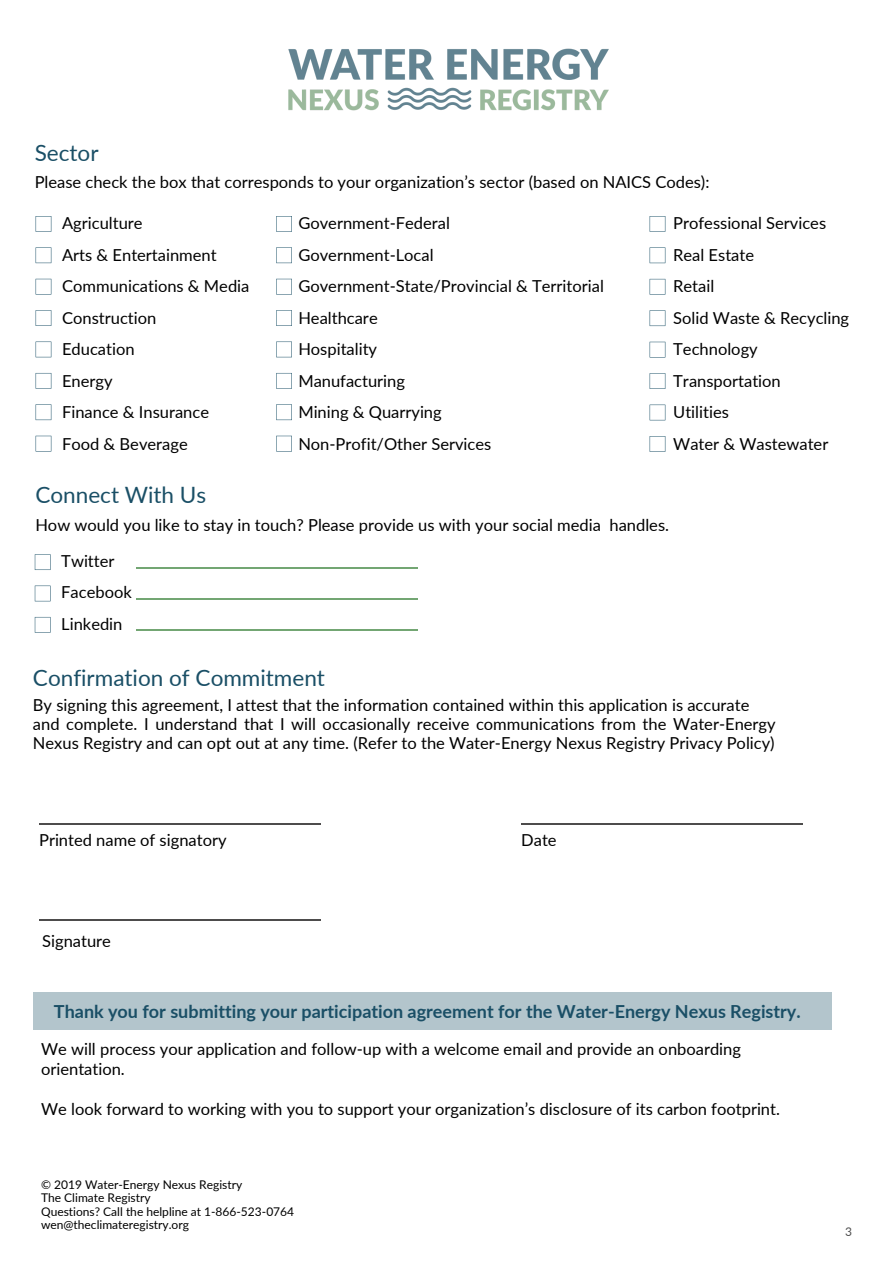
<style>
.page{position:relative;width:894px;height:1264px;background:#fff}
.page>*{position:absolute;margin:0;border:0;box-sizing:border-box;transform-origin:0 0}
.t1{font:22.5px "Lato";color:#1a4f66}
.t2{font:700 18px "Lato";color:#1a4f66}
.t3{font:16.5px/31.5px "Lato";color:#000}
.t4{font:16.5px/19.8px "Lato";color:#000}
.t5{font:12px/13.5px "Lato";color:#000}
.s1{font-style:inherit}
</style>
<div class="page">
<svg style="left:36px;top:216px;width:15px;height:16px"></svg>
<svg style="left:36px;top:247px;width:15px;height:16px"></svg>
<svg style="left:36px;top:279px;width:15px;height:15px"></svg>
<svg style="left:36px;top:310px;width:15px;height:16px"></svg>
<svg style="left:36px;top:341px;width:15px;height:16px"></svg>
<svg style="left:36px;top:373px;width:15px;height:16px"></svg>
<svg style="left:36px;top:404px;width:15px;height:16px"></svg>
<svg style="left:36px;top:436px;width:15px;height:15px"></svg>
<svg style="left:276px;top:216px;width:16px;height:16px"></svg>
<svg style="left:276px;top:247px;width:16px;height:16px"></svg>
<svg style="left:276px;top:279px;width:16px;height:15px"></svg>
<svg style="left:276px;top:310px;width:16px;height:16px"></svg>
<svg style="left:276px;top:341px;width:16px;height:16px"></svg>
<svg style="left:276px;top:373px;width:16px;height:16px"></svg>
<svg style="left:276px;top:404px;width:16px;height:16px"></svg>
<svg style="left:276px;top:436px;width:16px;height:15px"></svg>
<svg style="left:649px;top:216px;width:16px;height:16px"></svg>
<svg style="left:649px;top:247px;width:16px;height:16px"></svg>
<svg style="left:649px;top:279px;width:16px;height:15px"></svg>
<svg style="left:649px;top:310px;width:16px;height:16px"></svg>
<svg style="left:649px;top:342px;width:16px;height:15px"></svg>
<svg style="left:649px;top:373px;width:16px;height:16px"></svg>
<svg style="left:649px;top:404px;width:16px;height:16px"></svg>
<svg style="left:649px;top:436px;width:16px;height:16px"></svg>
<svg style="left:35px;top:554px;width:16px;height:16px"></svg>
<svg style="left:35px;top:585px;width:16px;height:16px"></svg>
<svg style="left:35px;top:617px;width:16px;height:15px"></svg>
<hr style="left:137px;top:566px;width:281px;height:2px;background:#73a673">
<hr style="left:137px;top:598px;width:281px;height:2px;background:#73a673">
<hr style="left:137px;top:629px;width:281px;height:2px;background:#73a673">
<hr style="left:39px;top:822px;width:282px;height:2px;background:#4d4c4c">
<hr style="left:521px;top:822px;width:281px;height:2px;background:#4d4c4c">
<hr style="left:39px;top:918px;width:282px;height:2px;background:#4d4c4c">
<div style="left:33px;top:992px;width:798px;height:37px;background:#b3c5cc"></div>
<img style="left:288px;top:48px;width:321px;height:63px">
<p class="t1" style="left:35px;top:137px;width:65px">Sector</p>
<p class="t3" style="left:35px;top:165px;width:676px">Please check the box that corresponds to your organization’s <span class="s1">sector</span> (<span class="s1">based on NAICS Codes</span>):</p>
<p class="t3" style="left:62px;top:207px;width:189px">Agriculture<br>Arts &amp; Entertainment<br>Communications &amp; Media<br>Construction<br>Education<br>Energy<br>Finance &amp; Insurance<br>Food &amp; Beverage</p>
<p class="t3" style="left:298px;top:207px;width:307px">Government-Federal<br>Government-Local<br>Government-State/Provincial &amp; Territorial<br>Healthcare<br>Hospitality<br>Manufacturing<br>Mining &amp; Quarrying<br>Non-Profit/Other Services</p>
<p class="t3" style="left:673px;top:207px;width:177px">Professional Services<br>Real Estate<br>Retail<br>Solid Waste &amp; Recycling<br>Technology<br>Transportation<br>Utilities<br>Water &amp; Wastewater</p>
<p class="t1" style="left:35px;top:478px;width:172px">Connect With Us</p>
<p class="t3" style="left:61px;top:506px;width:609px;line-height:35.8px;text-indent:-26px">How would you like to stay in touch? Please provide us w<span class="s1">ith your social media handles.<br></span>Twitter</p>
<p class="t3" style="left:61px;top:576px;width:72px">Facebook<br>Linkedin</p>
<p class="t1" style="left:33px;top:662px;width:293px">Confirmation of Commitment</p>
<p class="t3" style="left:33px;top:694px;width:744px;line-height:19.2px">By signing this agreement, I attest that the information contained within this application is accurate and complete. I understand that I will occasionally receive communications from the Water-Energy<br>Nexus Registry and can opt out at any time. <span class="s1">(Refer to the Water-Energy Nexus Registry Privacy Policy)</span></p>
<p class="t3" style="left:39px;top:823px;width:189px">Printed name of signatory</p>
<p class="t3" style="left:521px;top:823px;width:37px">Date</p>
<p class="t4" style="left:42px;top:930px;width:70px">Signature</p>
<p class="t2" style="left:54px;top:998px;width:748px">Thank you for submitting your participation agreement for the Water-Energy Nexus Registry.</p>
<p class="t4" style="left:41px;top:1038px;width:701px">We will process your application and follow-up with a welcome email and provide an onboarding orientation.</p>
<p class="t4" style="left:41px;top:1098px;width:740px">We look forward to working with you to support your organization’s disclosure of its carbon footprint.</p>
<p class="t5" style="left:41px;top:1176px;width:254px">© 2019 Water-Energy Nexus Registry<br>The Climate Registry<br>Questions? Call the helpline at 1-866-523-0764 wen@theclimateregistry.org</p>
<p class="t5" style="left:845px;top:1224px;width:8px">3</p>
</div>
